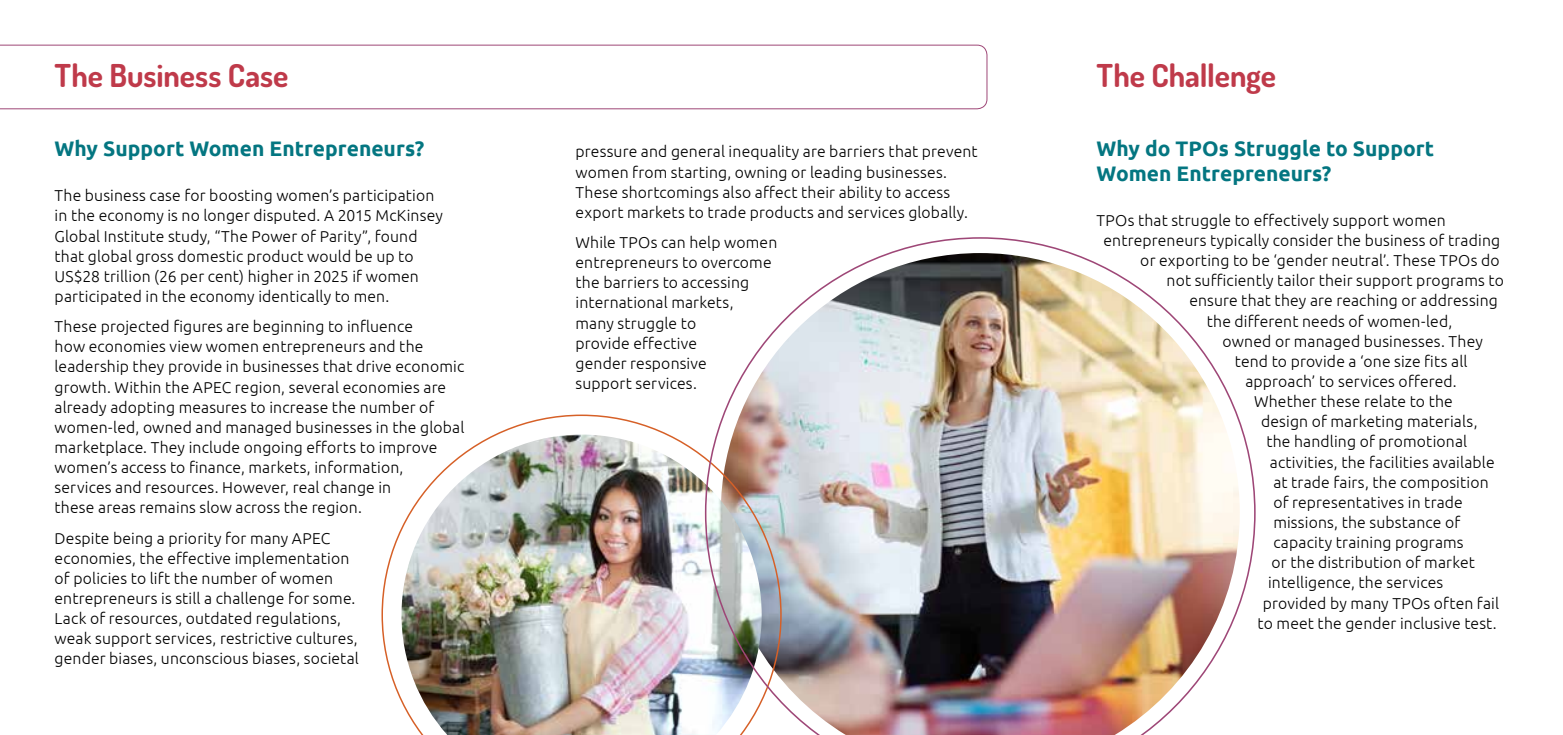
<style>
.page{position:relative;width:1563px;height:735px;background:#fff}
.page>*{position:absolute;margin:0;border:0;box-sizing:border-box;transform-origin:0 0}
.t1{font:700 31.5px "Dosis";color:#bf3a4a}
.t2{font:700 21px/24.5px "Ubuntu";color:#047681}
.t3{font:300 15.75px/20.1px "Ubuntu";letter-spacing:.01em;color:#000}
</style>
<div class="page">
<svg style="left:0;top:45px;width:987px;height:64px"></svg>
<img style="left:381px;top:414px;width:324px;height:320px">
<img style="left:705px;top:237px;width:550px;height:497px">
<h1 class="t1" style="left:55px;top:55px;width:235px">The Business Case</h1>
<h2 class="t2" style="left:55px;top:136px;width:371px">Why Support Women Entrepreneurs?</h2>
<p class="t3" style="left:55px;top:185px;width:390px">The business case for boosting women’s participation in the economy is no longer disputed. A 2015 McKinsey Global Institute study, “The Power of Parity”, found that global gross domestic product would be up to US$28 trillion (26 per cent) higher in 2025 if women participated in the economy identically to men.</p>
<p class="t3" style="left:55px;top:316px;width:411px">These projected figures are beginning to influence<br>how economies view women entrepreneurs and the leadership they provide in businesses that drive economic growth. Within the APEC region, several economies are already adopting measures to increase the number of women-led, owned and managed businesses in the global marketplace. They include ongoing efforts to improve women’s access to finance, markets, information, services and resources. However, real change in<br>these areas remains slow across the region.</p>
<p class="t3" style="left:55px;top:527px;width:306px">Despite being a priority for many APEC economies, the effective implementation of policies to lift the number of women entrepreneurs is still a challenge for some.<br>Lack of resources, outdated regulations, weak support services, restrictive cultures, gender biases, unconscious biases, societal</p>
<p class="t3" style="left:575px;top:141px;width:403px">pressure and general inequality are barriers that prevent women from starting, owning or leading businesses.<br>These shortcomings also affect their ability to access export markets to trade products and services globally.</p>
<p class="t3" style="left:575px;top:232px;width:203px">While TPOs can help women entrepreneurs to overcome the barriers to accessing international markets,<br>many struggle to<br>provide effective<br>gender responsive<br>support services.</p>
<h1 class="t1" style="left:1096px;top:55px;width:181px">The Challenge</h1>
<h2 class="t2" style="left:1096px;top:136px;width:339px">Why do TPOs Struggle to Support<br>Women Entrepreneurs?</h2>
<p class="t3" style="left:1096px;top:209px;width:351px">TPOs that struggle to effectively support women</p>
<p class="t3" style="left:1103px;top:230px;width:398px">entrepreneurs typically consider the business of trading</p>
<p class="t3" style="left:1140px;top:250px;width:361px">or exporting to be ‘gender neutral’. These TPOs do</p>
<p class="t3" style="left:1166px;top:270px;width:339px">not sufficiently tailor their support programs to</p>
<p class="t3" style="left:1189px;top:290px;width:310px">ensure that they are reaching or addressing</p>
<p class="t3" style="left:1207px;top:310px;width:247px">the different needs of women-led,</p>
<p class="t3" style="left:1222px;top:330px;width:262px">owned or managed businesses. They</p>
<p class="t3" style="left:1235px;top:350px;width:234px">tend to provide a ‘one size fits all</p>
<p class="t3" style="left:1245px;top:370px;width:213px">approach’ to services offered.</p>
<p class="t3" style="left:1254px;top:391px;width:200px">Whether these relate to the</p>
<p class="t3" style="left:1261px;top:411px;width:218px">design of marketing materials,</p>
<p class="t3" style="left:1266px;top:431px;width:202px">the handling of promotional</p>
<p class="t3" style="left:1270px;top:451px;width:226px">activities, the facilities available</p>
<p class="t3" style="left:1273px;top:471px;width:217px">at trade fairs, the composition</p>
<p class="t3" style="left:1273px;top:491px;width:191px">of representatives in trade</p>
<p class="t3" style="left:1273px;top:511px;width:188px">missions, the substance of</p>
<p class="t3" style="left:1273px;top:531px;width:192px">capacity training programs</p>
<p class="t3" style="left:1271px;top:552px;width:205px">or the distribution of market</p>
<p class="t3" style="left:1268px;top:572px;width:177px">intelligence, the services</p>
<p class="t3" style="left:1263px;top:592px;width:238px">provided by many TPOs often fail</p>
<p class="t3" style="left:1257px;top:612px;width:241px">to meet the gender inclusive test.</p>
</div>
